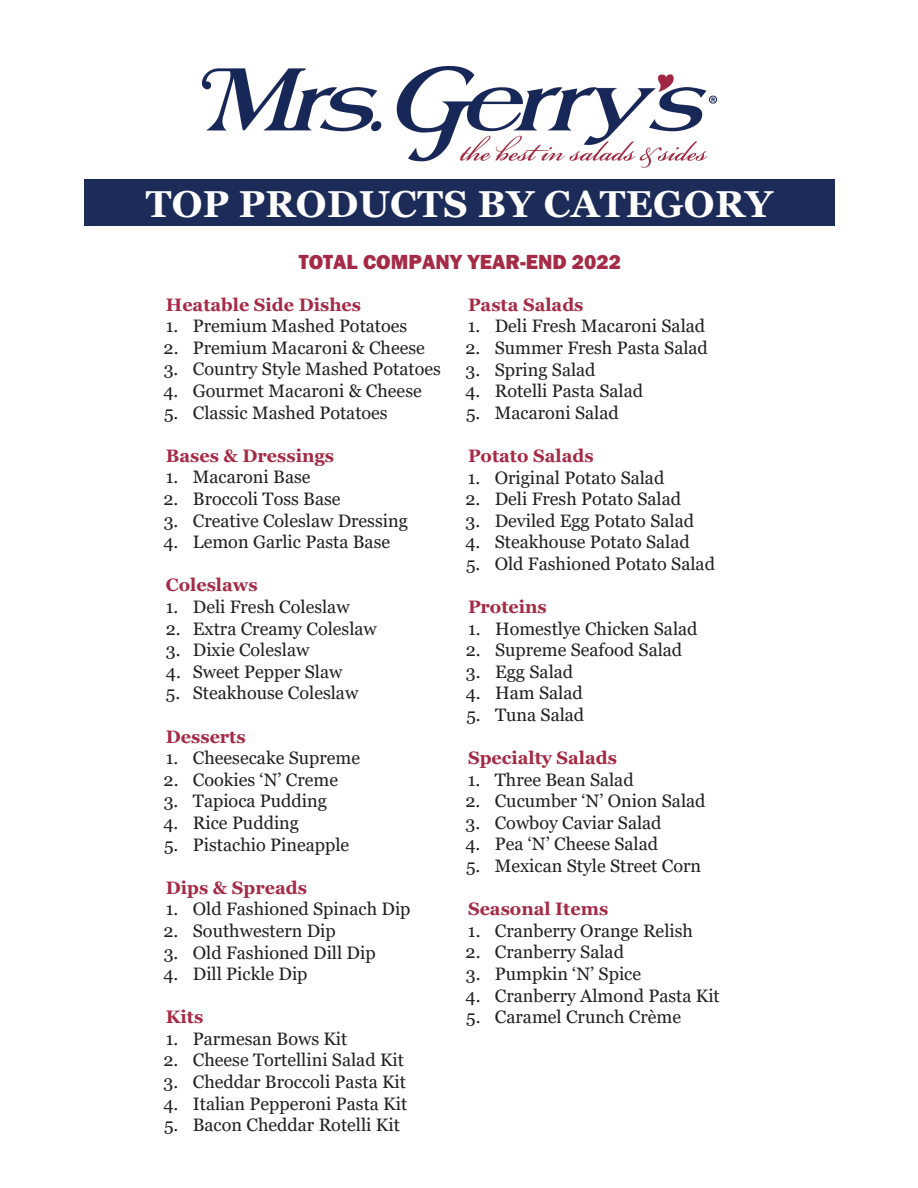
<style>
.page{position:relative;width:918px;height:1188px;background:#fff}
.page>*{position:absolute;margin:0;border:0;box-sizing:border-box;transform-origin:0 0}
.Top_20_Products{font:700 37.5px "Georgia";letter-spacing:.01em;color:#fff}
.t1{font:800 21px "Franklin Gothic";color:#a52a46}
.t2{font:18px "Georgia";color:#231f20}
.t3{font:700 18px "Georgia";color:#a52a46}
</style>
<div class="page">
<img style="left:203px;top:67px;width:513px;height:101px">
<div style="left:84px;top:180px;width:750px;height:46px;background:#1c2b58"></div>
<p class="Top_20_Products" style="left:146px;top:180px;width:629px">TOP PRODUCTS BY CATEGORY</p>
<p class="t1" style="left:299px;top:248px;width:324px">TOTAL COMPANY YEAR-END 2022</p>
<p class="t3" style="left:166px;top:293px;width:197px">Heatable Side Dishes</p>
<p class="t2" style="left:166px;top:315px;width:243px">1. Premium Mashed Potatoes</p>
<p class="t2" style="left:164px;top:337px;width:263px">2. Premium Macaroni &amp; Cheese</p>
<p class="t2" style="left:164px;top:358px;width:279px">3. Country Style Mashed Potatoes</p>
<p class="t2" style="left:163px;top:380px;width:260px">4. Gourmet Macaroni &amp; Cheese</p>
<p class="t2" style="left:164px;top:402px;width:225px">5. Classic Mashed Potatoes</p>
<p class="t3" style="left:166px;top:444px;width:170px">Bases &amp; Dressings</p>
<p class="t2" style="left:166px;top:466px;width:146px">1. Macaroni Base</p>
<p class="t2" style="left:164px;top:488px;width:179px">2. Broccoli Toss Base</p>
<p class="t2" style="left:164px;top:510px;width:246px">3. Creative Coleslaw Dressing</p>
<p class="t2" style="left:163px;top:531px;width:228px">4. Lemon Garlic Pasta Base</p>
<p class="t3" style="left:166px;top:574px;width:93px">Coleslaws</p>
<p class="t2" style="left:166px;top:596px;width:185px">1. Deli Fresh Coleslaw</p>
<p class="t2" style="left:166px;top:618px;width:212px">2. Extra Creamy Coleslaw</p>
<p class="t2" style="left:166px;top:639px;width:145px">3. Dixie Coleslaw</p>
<p class="t2" style="left:166px;top:661px;width:178px">4. Sweet Pepper Slaw</p>
<p class="t2" style="left:166px;top:682px;width:194px">5. Steakhouse Coleslaw</p>
<p class="t3" style="left:166px;top:725px;width:81px">Desserts</p>
<p class="t2" style="left:166px;top:747px;width:196px">1. Cheesecake Supreme</p>
<p class="t2" style="left:164px;top:769px;width:176px">2. Cookies ‘N’ Creme</p>
<p class="t2" style="left:164px;top:790px;width:165px">3. Tapioca Pudding</p>
<p class="t2" style="left:163px;top:812px;width:137px">4. Rice Pudding</p>
<p class="t2" style="left:164px;top:834px;width:187px">5. Pistachio Pineapple</p>
<p class="t3" style="left:166px;top:876px;width:143px">Dips &amp; Spreads</p>
<p class="t2" style="left:166px;top:898px;width:246px">1. Old Fashioned Spinach Dip</p>
<p class="t2" style="left:164px;top:920px;width:174px">2. Southwestern Dip</p>
<p class="t2" style="left:164px;top:942px;width:213px">3. Old Fashioned Dill Dip</p>
<p class="t2" style="left:163px;top:963px;width:146px">4. Dill Pickle Dip</p>
<p class="t3" style="left:166px;top:1006px;width:39px">Kits</p>
<p class="t2" style="left:166px;top:1028px;width:183px">1. Parmesan Bows Kit</p>
<p class="t2" style="left:164px;top:1049px;width:242px">2. Cheese Tortellini Salad Kit</p>
<p class="t2" style="left:164px;top:1071px;width:244px">3. Cheddar Broccoli Pasta Kit</p>
<p class="t2" style="left:163px;top:1093px;width:245px">4. Italian Pepperoni Pasta Kit</p>
<p class="t2" style="left:164px;top:1114px;width:237px">5. Bacon Cheddar Rotelli Kit</p>
<p class="t3" style="left:468px;top:293px;width:117px">Pasta Salads</p>
<p class="t2" style="left:468px;top:315px;width:239px">1. Deli Fresh Macaroni Salad</p>
<p class="t2" style="left:465px;top:337px;width:244px">2. Summer Fresh Pasta Salad</p>
<p class="t2" style="left:466px;top:358px;width:132px">3. Spring Salad</p>
<p class="t2" style="left:465px;top:380px;width:179px">4. Rotelli Pasta Salad</p>
<p class="t2" style="left:466px;top:402px;width:154px">5. Macaroni Salad</p>
<p class="t3" style="left:468px;top:444px;width:127px">Potato Salads</p>
<p class="t2" style="left:468px;top:467px;width:198px">1. Original Potato Salad</p>
<p class="t2" style="left:465px;top:488px;width:217px">2. Deli Fresh Potato Salad</p>
<p class="t2" style="left:466px;top:510px;width:230px">3. Deviled Egg Potato Salad</p>
<p class="t2" style="left:465px;top:531px;width:226px">4. Steakhouse Potato Salad</p>
<p class="t2" style="left:466px;top:553px;width:251px">5. Old Fashioned Potato Salad</p>
<p class="t3" style="left:468px;top:595px;width:80px">Proteins</p>
<p class="t2" style="left:468px;top:618px;width:231px">1. Homestlye Chicken Salad</p>
<p class="t2" style="left:466px;top:639px;width:218px">2. Supreme Seafood Salad</p>
<p class="t2" style="left:466px;top:661px;width:109px">3. Egg Salad</p>
<p class="t2" style="left:466px;top:682px;width:119px">4. Ham Salad</p>
<p class="t2" style="left:466px;top:704px;width:119px">5. Tuna Salad</p>
<p class="t3" style="left:468px;top:746px;width:151px">Specialty Salads</p>
<p class="t2" style="left:468px;top:768px;width:167px">1. Three Bean Salad</p>
<p class="t2" style="left:465px;top:790px;width:242px">2. Cucumber ‘N’ Onion Salad</p>
<p class="t2" style="left:466px;top:812px;width:198px">3. Cowboy Caviar Salad</p>
<p class="t2" style="left:465px;top:833px;width:194px">4. Pea ‘N’ Cheese Salad</p>
<p class="t2" style="left:466px;top:855px;width:237px">5. Mexican Style Street Corn</p>
<p class="t3" style="left:468px;top:898px;width:142px">Seasonal Items</p>
<p class="t2" style="left:468px;top:920px;width:227px">1. Cranberry Orange Relish</p>
<p class="t2" style="left:466px;top:941px;width:160px">2. Cranberry Salad</p>
<p class="t2" style="left:466px;top:963px;width:177px">3. Pumpkin ‘N’ Spice</p>
<p class="t2" style="left:466px;top:984px;width:256px">4. Cranberry Almond Pasta Kit</p>
<p class="t2" style="left:466px;top:1006px;width:216px">5. Caramel Crunch Crème</p>
</div>
